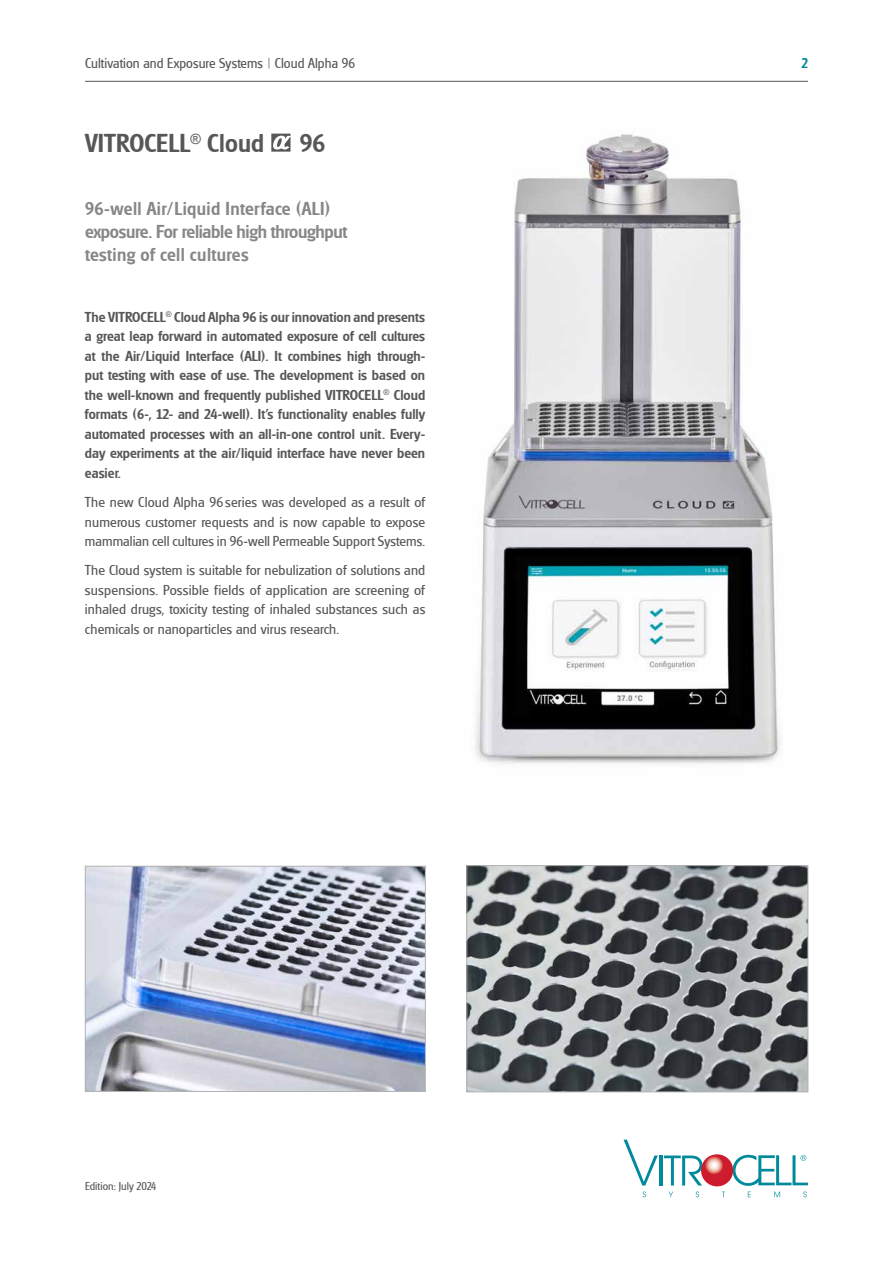
<style>
.page{position:relative;width:893px;height:1263px;background:#fff}
.page>*{position:absolute;margin:0;border:0;box-sizing:border-box;transform-origin:0 0}
.t1{font:500 27px "Glasgow RR";letter-spacing:.005em;color:#575756}
.t2{font:500 19.5px/23.4px "Glasgow RR";color:#878787}
.t3{font:500 15px/19.5px "Glasgow RR";color:#575756;text-align:justify}
.t4{font:15px/19.5px "Glasgow RR";letter-spacing:.005em;color:#575756;text-align:justify}
.t5{font:500 15px "Glasgow RR";color:#008a9b}
.t6{font:12px "Glasgow RR";letter-spacing:.005em;color:#575756}
</style>
<div class="page">
<svg style="left:271px;top:134px;width:19px;height:18px"></svg>
<img style="left:474px;top:132px;width:307px;height:632px">
<img style="left:87px;top:868px;width:337px;height:222px">
<div style="left:85px;top:866px;width:341px;height:226px;border:1px solid #b3b2b2"></div>
<img style="left:469px;top:867px;width:337px;height:223px">
<div style="left:467px;top:865px;width:341px;height:227px;border:1px solid #b3b2b2"></div>
<svg style="left:643px;top:1191px;width:3px;height:6px"></svg>
<svg style="left:669px;top:1191px;width:4px;height:6px"></svg>
<svg style="left:696px;top:1191px;width:3px;height:6px"></svg>
<svg style="left:624px;top:1140px;width:34px;height:45px"></svg>
<hr style="left:659px;top:1155px;width:3px;height:30px;background:#008a9b">
<svg style="left:664px;top:1155px;width:38px;height:30px"></svg>
<svg style="left:732px;top:1155px;width:76px;height:42px"></svg>
<svg style="left:701px;top:1154px;width:32px;height:32px"></svg>
<svg style="left:702px;top:1155px;width:28px;height:28px"></svg>
<hr style="left:85px;top:81px;width:723px;height:1px;background:#575756">
<p class="t4" style="left:85px;top:54px;width:271px">Cultivation and Exposure Systems | Cloud Alpha 96</p>
<p class="t5" style="left:801px;top:55px;width:8px">2</p>
<h1 class="t1" style="left:85px;top:128px;width:181px">VITROCELL<sup>®</sup> Cloud</h1>
<h1 class="t1" style="left:300px;top:128px;width:27px">96</h1>
<h2 class="t2" style="left:85px;top:197px;width:264px">96-well Air/Liquid Interface (ALI) exposure. For reliable high throughput testing of cell cultures</h2>
<p class="t3" style="left:85px;top:307px;width:342px">The VITROCELL<sup>®</sup> Cloud Alpha 96 is our innovation and presents a great leap forward in automated exposure of cell cultures at the Air/Liquid Interface (ALI). It combines high through&shy;put testing with ease of use. The development is based on the well-known and frequently published VITROCELL<sup>®</sup> Cloud formats (6-, 12- and 24-well). It’s functionality enables fully automated processes with an all-in-one control unit. Every&shy;day experiments at the air/liquid interface have never been easier.</p>
<p class="t4" style="left:85px;top:493px;width:342px">The new Cloud Alpha 96 series was developed as a result of numerous customer requests and is now capable to expose mammalian cell cultures in 96-well Permeable Support Systems.</p>
<p class="t4" style="left:85px;top:561px;width:342px">The Cloud system is suitable for nebulization of solutions and suspensions. Possible fields of application are screening of inhaled drugs, toxicity testing of inhaled substances such as chemicals or nanoparticles and virus research.</p>
<p class="t6" style="left:85px;top:1179px;width:73px">Edition: July 2024</p>
</div>
